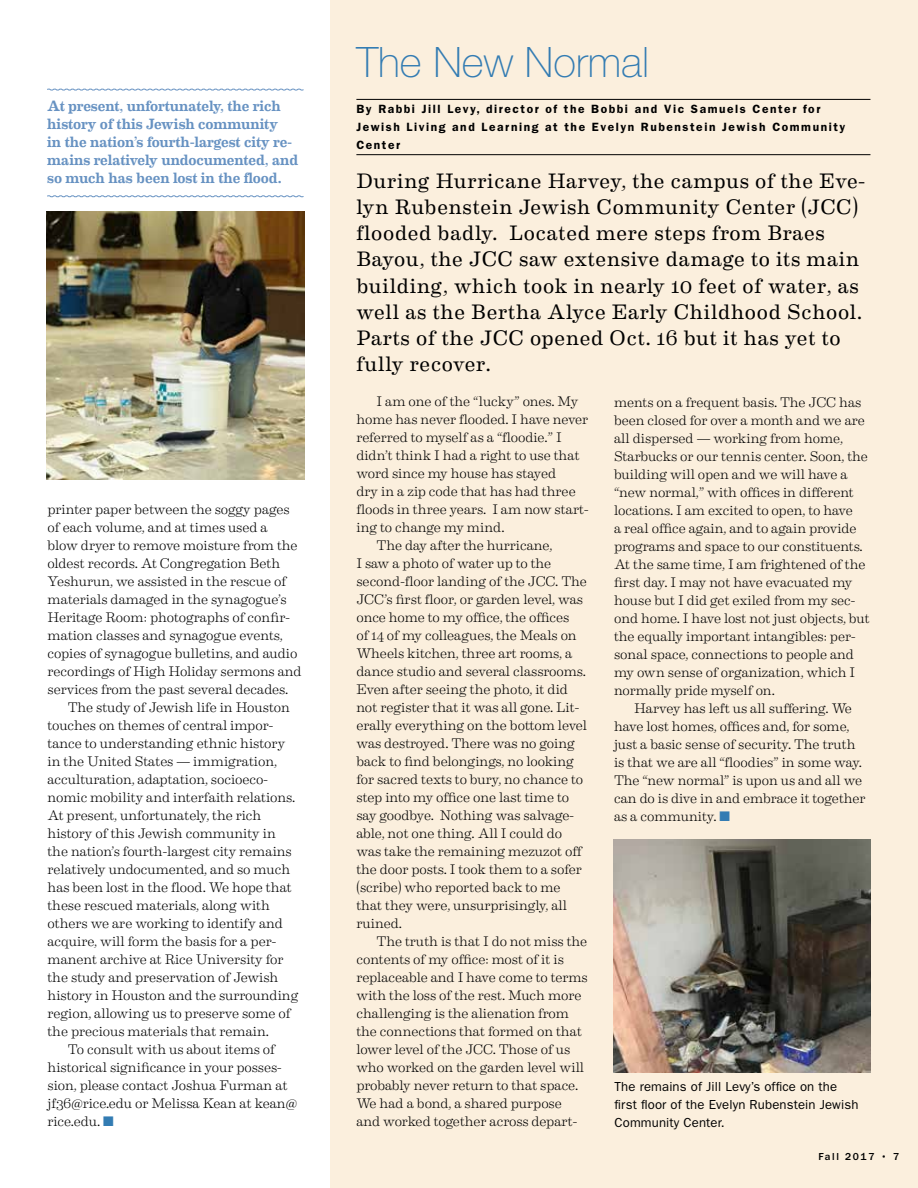
<style>
.page{position:relative;width:918px;height:1188px;background:#fff}
.page>*{position:absolute;margin:0;border:0;box-sizing:border-box;transform-origin:0 0}
.t1{font:100 42px "Helvetica Neue LT Std";color:#337cb3}
.t2{font:21px/26.1px "Eames Century Modern";letter-spacing:.03em;color:#000}
.t3{font:500 15px/18px "Eames Century Modern";letter-spacing:-.005em;color:#6792c2}
.t4{font:300 13.8px/18px "Eames Century Modern";letter-spacing:-.01em;color:#000}
.t5{font:13.2px/18px "ITC Franklin Gothic Std";letter-spacing:.01em;color:#000}
.t6{font:600 12px/18px "ITC Franklin Gothic Std";letter-spacing:.13em;color:#000}
.t7{font:500 10.5px "ITC Franklin Gothic Std";letter-spacing:.15em;color:#000}
.s1{color:#337cb3}
</style>
<div class="page">
<div style="left:330px;top:0;width:588px;height:1188px;background:#fbefdd"></div>
<img style="left:47px;top:211px;width:258px;height:269px">
<hr style="left:356px;top:99px;width:514px;height:1px;background:#000">
<hr style="left:356px;top:154px;width:514px;height:1px;background:#000">
<svg style="left:47px;top:88px;width:257px;height:3px"></svg>
<svg style="left:47px;top:195px;width:257px;height:3px"></svg>
<img style="left:614px;top:839px;width:256px;height:233px">
<p class="t3" style="left:47px;top:96px;width:252px">At present, unfortunately, the rich history of this Jewish community<br>in the nation’s fourth-largest city re&shy;mains relatively undocumented, and so much has been lost in the flood.</p>
<p class="t4" style="left:48px;top:500px;width:244px">printer paper between the soggy pages</p>
<p class="t4" style="left:48px;top:518px;width:222px">of each volume, and at times used a</p>
<p class="t4" style="left:48px;top:536px;width:252px">blow dryer to remove moisture from the</p>
<p class="t4" style="left:48px;top:554px;width:234px">oldest records. At Congregation Beth</p>
<p class="t4" style="left:48px;top:572px;width:240px">Yeshurun, we assisted in the rescue of</p>
<p class="t4" style="left:48px;top:590px;width:241px">materials damaged in the synagogue’s</p>
<p class="t4" style="left:48px;top:608px;width:244px">Heritage Room: photographs of confir-</p>
<p class="t4" style="left:48px;top:626px;width:237px">mation classes and synagogue events,</p>
<p class="t4" style="left:48px;top:644px;width:251px">copies of synagogue bulletins, and audio</p>
<p class="t4" style="left:48px;top:662px;width:256px">recordings of High Holiday sermons and</p>
<p class="t4" style="left:48px;top:680px;width:242px">services from the past several decades.</p>
<p class="t4" style="left:68px;top:698px;width:224px">The study of Jewish life in Houston</p>
<p class="t4" style="left:48px;top:716px;width:227px">touches on themes of central impor-</p>
<p class="t4" style="left:48px;top:734px;width:239px">tance to understanding ethnic history</p>
<p class="t4" style="left:48px;top:752px;width:231px">in the United States — immigration,</p>
<p class="t4" style="left:48px;top:770px;width:222px">acculturation, adaptation, socioeco-</p>
<p class="t4" style="left:48px;top:788px;width:249px">nomic mobility and interfaith relations.</p>
<p class="t4" style="left:48px;top:806px;width:215px">At present, unfortunately, the rich</p>
<p class="t4" style="left:48px;top:824px;width:230px">history of this Jewish community in</p>
<p class="t4" style="left:48px;top:842px;width:246px">the nation’s fourth-largest city remains</p>
<p class="t4" style="left:48px;top:860px;width:244px">relatively undocumented, and so much</p>
<p class="t4" style="left:48px;top:878px;width:246px">has been lost in the flood. We hope that</p>
<p class="t4" style="left:48px;top:896px;width:224px">these rescued materials, along with</p>
<p class="t4" style="left:48px;top:914px;width:237px">others we are working to identify and</p>
<p class="t4" style="left:48px;top:932px;width:230px">acquire, will form the basis for a per-</p>
<p class="t4" style="left:48px;top:950px;width:238px">manent archive at Rice University for</p>
<p class="t4" style="left:48px;top:968px;width:233px">the study and preservation of Jewish</p>
<p class="t4" style="left:48px;top:986px;width:253px">history in Houston and the surrounding</p>
<p class="t4" style="left:48px;top:1004px;width:245px">region, allowing us to preserve some of</p>
<p class="t4" style="left:48px;top:1022px;width:223px">the precious materials that remain.</p>
<p class="t4" style="left:68px;top:1040px;width:209px">To consult with us about items of</p>
<p class="t4" style="left:48px;top:1058px;width:236px">historical significance in your posses-</p>
<p class="t4" style="left:48px;top:1076px;width:242px">sion, please contact Joshua Furman at</p>
<p class="t4" style="left:48px;top:1094px;width:251px">jf36@rice.edu or Melissa Kean at kean@</p>
<p class="t4" style="left:48px;top:1112px;width:68px">rice.edu. <span class="s1">■</span></p>
<h1 class="t1" style="left:356px;top:38px;width:294px">The New Normal</h1>
<p class="t6" style="left:356px;top:100px;width:490px">By Rabbi Jill Levy, director of the Bobbi and Vic Samuels Center for<br>Jewish Living and Learning at the Evelyn Rubenstein Jewish Community<br>Center</p>
<p class="t2" style="left:356px;top:167px;width:510px">During Hurricane Harvey, the campus of the Eve&shy;lyn Rubenstein Jewish Community Center (JCC) flooded badly. Located mere steps from Braes Bayou, the JCC saw extensive damage to its main building, which took in nearly 10 feet of water, as well as the Bertha Alyce Early Childhood School.<br>Parts of the JCC opened Oct. 16 but it has yet to fully recover.</p>
<p class="t4" style="left:377px;top:392px;width:203px">I am one of the “lucky” ones. My</p>
<p class="t4" style="left:356px;top:410px;width:233px">home has never flooded. I have never</p>
<p class="t4" style="left:356px;top:428px;width:207px">referred to myself as a “floodie.” I</p>
<p class="t4" style="left:356px;top:446px;width:225px">didn’t think I had a right to use that</p>
<p class="t4" style="left:356px;top:464px;width:201px">word since my house has stayed</p>
<p class="t4" style="left:356px;top:482px;width:221px">dry in a zip code that has had three</p>
<p class="t4" style="left:356px;top:500px;width:234px">floods in three years. I am now start-</p>
<p class="t4" style="left:356px;top:518px;width:150px">ing to change my mind.</p>
<p class="t4" style="left:377px;top:536px;width:177px">The day after the hurricane,</p>
<p class="t4" style="left:356px;top:554px;width:196px">I saw a photo of water up to the</p>
<p class="t4" style="left:356px;top:572px;width:232px">second-floor landing of the JCC. The</p>
<p class="t4" style="left:356px;top:590px;width:228px">JCC’s first floor, or garden level, was</p>
<p class="t4" style="left:356px;top:608px;width:214px">once home to my office, the offices</p>
<p class="t4" style="left:356px;top:626px;width:222px">of 14 of my colleagues, the Meals on</p>
<p class="t4" style="left:356px;top:644px;width:218px">Wheels kitchen, three art rooms, a</p>
<p class="t4" style="left:356px;top:662px;width:231px">dance studio and several classrooms.</p>
<p class="t4" style="left:356px;top:680px;width:213px">Even after seeing the photo, it did</p>
<p class="t4" style="left:356px;top:698px;width:224px">not register that it was all gone. Lit-</p>
<p class="t4" style="left:356px;top:716px;width:232px">erally everything on the bottom level</p>
<p class="t4" style="left:356px;top:734px;width:220px">was destroyed. There was no going</p>
<p class="t4" style="left:356px;top:752px;width:219px">back to find belongings, no looking</p>
<p class="t4" style="left:356px;top:770px;width:228px">for sacred texts to bury, no chance to</p>
<p class="t4" style="left:356px;top:788px;width:214px">step into my office one last time to</p>
<p class="t4" style="left:356px;top:806px;width:219px">say goodbye. Nothing was salvage-</p>
<p class="t4" style="left:356px;top:824px;width:207px">able, not one thing. All I could do</p>
<p class="t4" style="left:356px;top:842px;width:228px">was take the remaining mezuzot off</p>
<p class="t4" style="left:356px;top:860px;width:227px">the door posts. I took them to a sofer</p>
<p class="t4" style="left:356px;top:878px;width:206px">(scribe) who reported back to me</p>
<p class="t4" style="left:356px;top:896px;width:212px">that they were, unsurprisingly, all</p>
<p class="t4" style="left:356px;top:913px;width:47px">ruined.</p>
<p class="t4" style="left:377px;top:931px;width:212px">The truth is that I do not miss the</p>
<p class="t4" style="left:356px;top:949px;width:209px">contents of my office: most of it is</p>
<p class="t4" style="left:356px;top:967px;width:233px">replaceable and I have come to terms</p>
<p class="t4" style="left:356px;top:985px;width:227px">with the loss of the rest. Much more</p>
<p class="t4" style="left:356px;top:1003px;width:214px">challenging is the alienation from</p>
<p class="t4" style="left:356px;top:1021px;width:227px">the connections that formed on that</p>
<p class="t4" style="left:356px;top:1039px;width:215px">lower level of the JCC. Those of us</p>
<p class="t4" style="left:356px;top:1057px;width:229px">who worked on the garden level will</p>
<p class="t4" style="left:356px;top:1075px;width:223px">probably never return to that space.</p>
<p class="t4" style="left:356px;top:1093px;width:207px">We had a bond, a shared purpose</p>
<p class="t4" style="left:356px;top:1111px;width:222px">and worked together across depart-</p>
<p class="t4" style="left:614px;top:392px;width:257px">ments on a frequent basis. The JCC has been closed for over a month and we are all dispersed — working from home, Starbucks or our tennis center. Soon, the building will open and we will have a “new normal,” with offices in different locations. I am excited to open, to have<br>a real office again, and to again provide programs and space to our constituents.<br>At the same time, I am frightened of the first day. I may not have evacuated my house but I did get exiled from my sec&shy;ond home. I have lost not just objects, but the equally important intangibles: per&shy;sonal space, connections to people and my own sense of organization, which I normally pride myself on.</p>
<p class="t4" style="left:614px;top:698px;width:253px;text-indent:20px">Harvey has left us all suffering. We have lost homes, offices and, for some, just a basic sense of security. The truth is that we are all “floodies” in some way.<br>The “new normal” is upon us and all we can do is dive in and embrace it together as a community. <span class="s1">■</span></p>
<p class="t5" style="left:615px;top:1078px;width:245px">The remains of Jill Levy’s office on the first floor of the Evelyn Rubenstein Jewish<br>Community Center.</p>
<p class="t7" style="left:819px;top:1151px;width:82px">Fall 2017 • 7</p>
</div>
